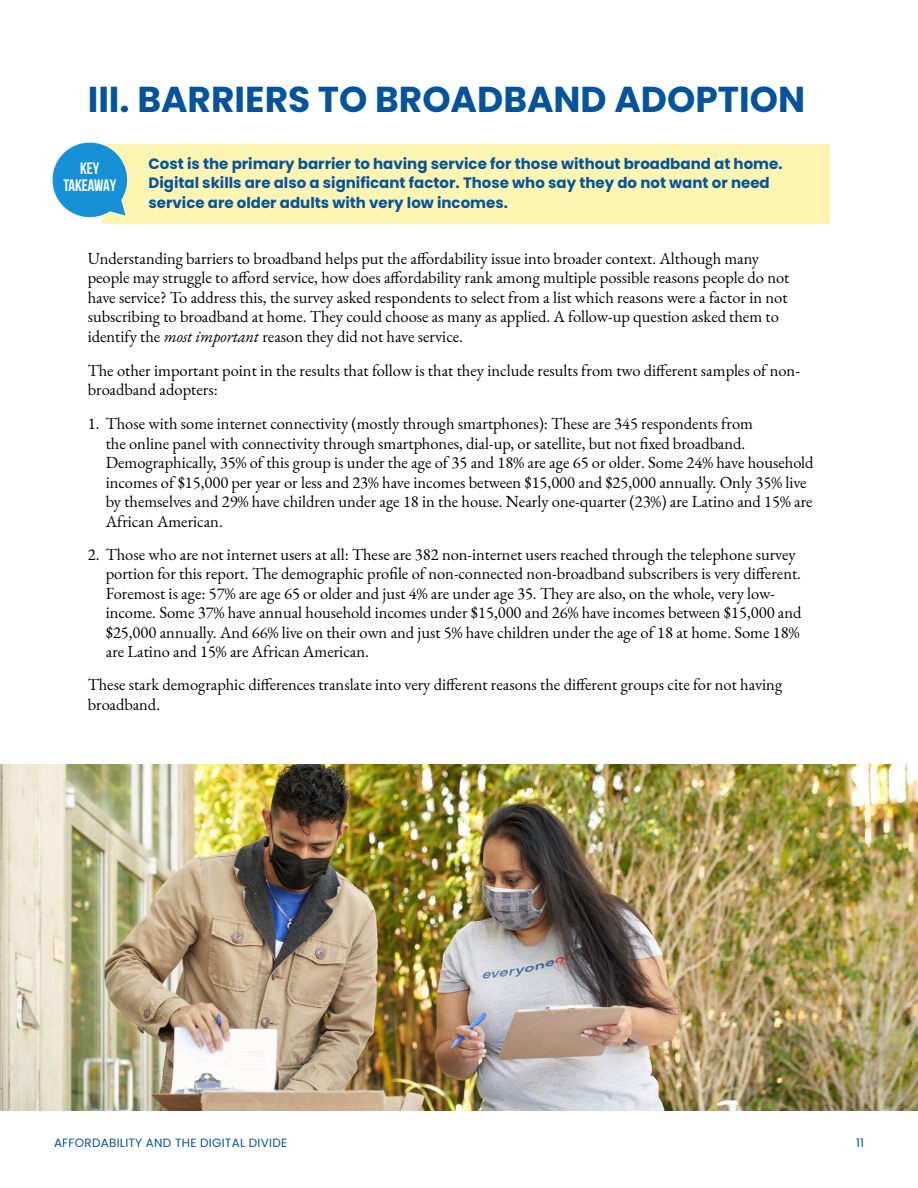
<style>
.page{position:relative;width:918px;height:1188px;background:#fff}
.page>*{position:absolute;margin:0;border:0;box-sizing:border-box;transform-origin:0 0}
.t1{font:700 36px "Poppins";color:#04549d}
.t2{font:16.5px/19.5px "EB Garamond";color:#000}
.t3{font:700 16.5px/17.5px "Bebas Neue";letter-spacing:-.01em;color:#fff;text-align:center}
.t4{font:700 15px/19.5px "Poppins";color:#04549d}
.t5{font:12px "Poppins";letter-spacing:.02em;color:#04549d}
.s1{font-style:italic}
</style>
<div class="page">
<div style="left:103px;top:144px;width:727px;height:79px;background:#fef5b2"></div>
<svg style="left:52px;top:142px;width:76px;height:76px"></svg>
<img style="left:0;top:765px;width:918px;height:345px">
<h1 class="t1" style="left:88px;top:79px;width:719px">III. BARRIERS TO BROADBAND ADOPTION</h1>
<p class="t4" style="left:148px;top:154px;width:636px">Cost is the primary barrier to having service for those without broadband at home.<br>Digital skills are also a significant factor. Those who say they do not want or need service are older adults with very low incomes.</p>
<p class="t2" style="left:88px;top:248px;width:703px">Understanding barriers to broadband helps put the affordability issue into broader context. Although many people may struggle to afford service, how does affordability rank among multiple possible reasons people do not have service? To address this, the survey asked respondents to select from a list which reasons were a factor in not subscribing to broadband at home. They could choose as many as applied. A follow-up question asked them to identify the <span class="s1">most important</span> reason they did not have service.</p>
<p class="t2" style="left:88px;top:361px;width:714px">The other important point in the results that follow is that they include results from two different samples of non&shy;broadband adopters:</p>
<p class="t2" style="left:106px;top:414px;width:709px;text-indent:-18px">1. Those with some internet connectivity (mostly through smartphones): These are 345 respondents from<br>the online panel with connectivity through smartphones, dial-up, or satellite, but not fixed broadband.<br>Demographically, 35% of this group is under the age of 35 and 18% are age 65 or older. Some 24% have household incomes of $15,000 per year or less and 23% have incomes between $15,000 and $25,000 annually. Only 35% live by themselves and 29% have children under age 18 in the house. Nearly one-quarter (23%) are Latino and 15% are African American.</p>
<p class="t2" style="left:106px;top:545px;width:697px;text-indent:-18px">2. Those who are not internet users at all: These are 382 non-internet users reached through the telephone survey portion for this report. The demographic profile of non-connected non-broadband subscribers is very different.<br>Foremost is age: 57% are age 65 or older and just 4% are under age 35. They are also, on the whole, very low&shy;income. Some 37% have annual household incomes under $15,000 and 26% have incomes between $15,000 and $25,000 annually. And 66% live on their own and just 5% have children under the age of 18 at home. Some 18% are Latino and 15% are African American.</p>
<p class="t2" style="left:88px;top:675px;width:696px">These stark demographic differences translate into very different reasons the different groups cite for not having broadband.</p>
<p class="t3" style="left:64px;top:159px;width:54px">KEY<br>TAKEAWAY</p>
<p class="t5" style="left:54px;top:1136px;width:235px">AFFORDABILITY AND THE DIGITAL DIVIDE</p>
<p class="t5" style="left:856px;top:1136px;width:9px">11</p>
</div>
